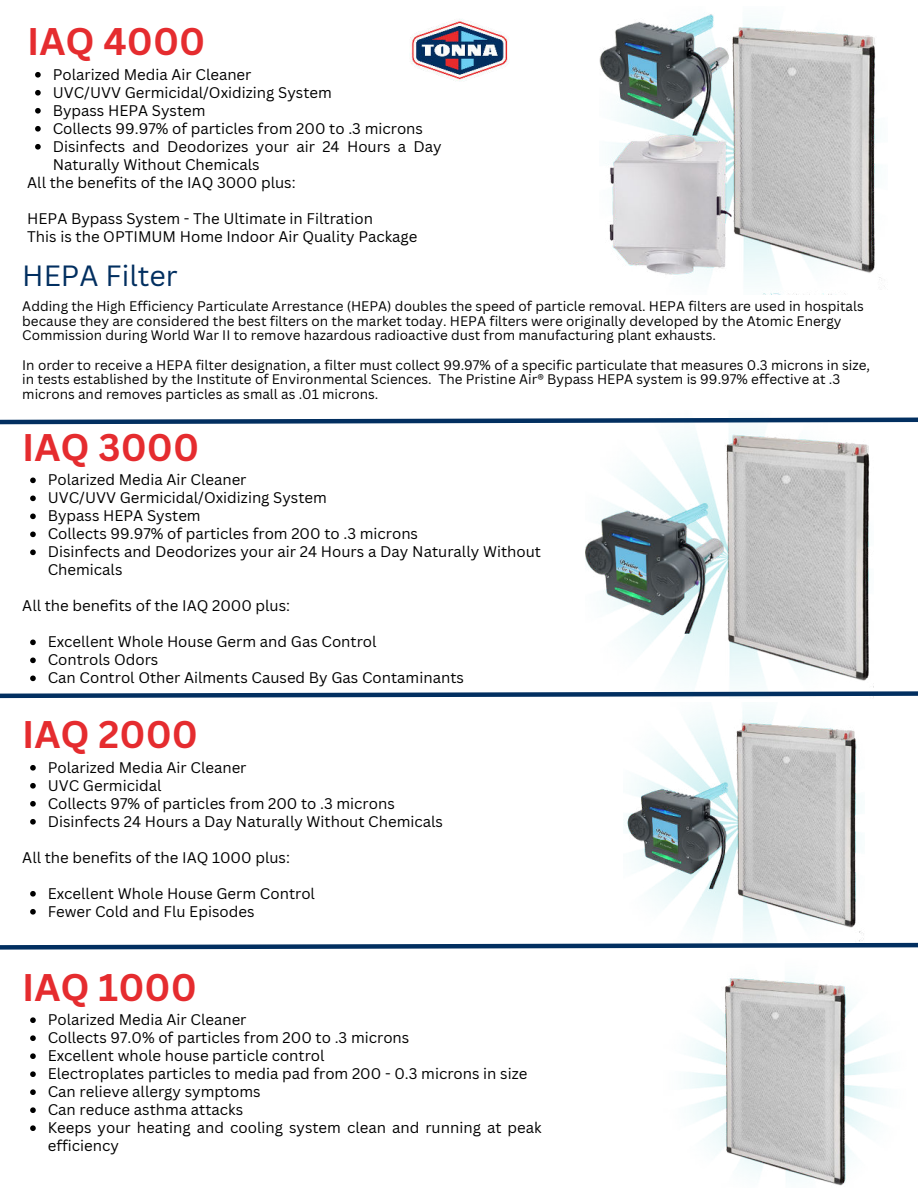
<style>
.page{position:relative;width:918px;height:1188px;background:#fff}
.page>*{position:absolute;margin:0;border:0;box-sizing:border-box;transform-origin:0 0}
.t1{font:700 37.5px "Canva Sans";color:#e52c2f}
.t2{font:28.5px "Canva Sans";color:#022f60}
.t3{font:15px/18px "Canva Sans";color:#000}
.t4{font:13.5px/14.7px "Canva Sans";color:#000}
</style>
<div class="page">
<img style="left:600px;top:14px;width:285px;height:281px">
<svg style="left:35px;top:72px;width:6px;height:6px"></svg>
<svg style="left:35px;top:90px;width:6px;height:6px"></svg>
<svg style="left:35px;top:108px;width:6px;height:6px"></svg>
<svg style="left:35px;top:126px;width:6px;height:6px"></svg>
<svg style="left:35px;top:144px;width:6px;height:6px"></svg>
<img style="left:410px;top:19px;width:98px;height:63px">
<svg style="left:0;top:417px;width:918px;height:8px"></svg>
<svg style="left:30px;top:478px;width:6px;height:5px"></svg>
<svg style="left:30px;top:496px;width:6px;height:5px"></svg>
<svg style="left:30px;top:514px;width:6px;height:5px"></svg>
<svg style="left:30px;top:532px;width:6px;height:5px"></svg>
<svg style="left:30px;top:550px;width:6px;height:5px"></svg>
<svg style="left:30px;top:640px;width:6px;height:5px"></svg>
<svg style="left:30px;top:658px;width:6px;height:5px"></svg>
<svg style="left:30px;top:676px;width:6px;height:5px"></svg>
<svg style="left:0;top:691px;width:918px;height:8px"></svg>
<img style="left:585px;top:417px;width:288px;height:281px">
<svg style="left:0;top:942px;width:918px;height:8px"></svg>
<img style="left:623px;top:710px;width:241px;height:233px">
<img style="left:689px;top:978px;width:197px;height:208px">
<svg style="left:30px;top:765px;width:6px;height:6px"></svg>
<svg style="left:30px;top:783px;width:6px;height:6px"></svg>
<svg style="left:30px;top:801px;width:6px;height:6px"></svg>
<svg style="left:30px;top:819px;width:6px;height:6px"></svg>
<svg style="left:30px;top:891px;width:6px;height:6px"></svg>
<svg style="left:30px;top:909px;width:6px;height:6px"></svg>
<svg style="left:30px;top:1017px;width:6px;height:6px"></svg>
<svg style="left:30px;top:1035px;width:6px;height:6px"></svg>
<svg style="left:30px;top:1053px;width:6px;height:6px"></svg>
<svg style="left:30px;top:1071px;width:6px;height:6px"></svg>
<svg style="left:30px;top:1089px;width:6px;height:6px"></svg>
<svg style="left:30px;top:1107px;width:6px;height:6px"></svg>
<svg style="left:30px;top:1125px;width:6px;height:6px"></svg>
<h1 class="t1" style="left:27px;top:19px;width:180px">IAQ 4000</h1>
<p class="t3" style="left:53px;top:65px;width:391px">Polarized Media Air Cleaner<br>UVC/UVV Germicidal/Oxidizing System<br>Bypass HEPA System<br>Collects 99.97% of particles from 200 to .3 microns Disinfects and Deodorizes your air 24 Hours a Day Naturally Without Chemicals</p>
<p class="t3" style="left:27px;top:173px;width:270px">All the benefits of the IAQ 3000 plus:</p>
<p class="t3" style="left:27px;top:209px;width:392px">HEPA Bypass System - The Ultimate in Filtration<br>This is the OPTIMUM Home Indoor Air Quality Package</p>
<h2 class="t2" style="left:22px;top:259px;width:157px">HEPA Filter</h2>
<p class="t4" style="left:22px;top:299px;width:843px">Adding the High Efficiency Particulate Arrestance (HEPA) doubles the speed of particle removal. HEPA filters are used in hospitals because they are considered the best filters on the market today. HEPA filters were originally developed by the Atomic Energy<br>Commission during World War II to remove hazardous radioactive dust from manufacturing plant exhausts.</p>
<p class="t4" style="left:22px;top:357px;width:849px">In order to receive a HEPA filter designation, a filter must collect 99.97% of a specific particulate that measures 0.3 microns in size, in tests established by the Institute of Environmental Sciences. The Pristine Air® Bypass HEPA system is 99.97% effective at .3 microns and removes particles as small as .01 microns.</p>
<h1 class="t1" style="left:22px;top:425px;width:179px">IAQ 3000</h1>
<p class="t3" style="left:48px;top:471px;width:495px">Polarized Media Air Cleaner<br>UVC/UVV Germicidal/Oxidizing System<br>Bypass HEPA System<br>Collects 99.97% of particles from 200 to .3 microns<br>Disinfects and Deodorizes your air 24 Hours a Day Naturally Without Chemicals</p>
<p class="t3" style="left:22px;top:597px;width:269px">All the benefits of the IAQ 2000 plus:</p>
<p class="t3" style="left:48px;top:633px;width:418px">Excellent Whole House Germ and Gas Control<br>Controls Odors<br>Can Control Other Ailments Caused By Gas Contaminants</p>
<h1 class="t1" style="left:22px;top:712px;width:177px">IAQ 2000</h1>
<p class="t3" style="left:48px;top:758px;width:397px">Polarized Media Air Cleaner<br>UVC Germicidal<br>Collects 97% of particles from 200 to .3 microns Disinfects 24 Hours a Day Naturally Without Chemicals</p>
<p class="t3" style="left:22px;top:848px;width:269px">All the benefits of the IAQ 1000 plus:</p>
<p class="t3" style="left:48px;top:884px;width:269px">Excellent Whole House Germ Control<br>Fewer Cold and Flu Episodes</p>
<h1 class="t1" style="left:22px;top:965px;width:176px">IAQ 1000</h1>
<p class="t3" style="left:48px;top:1011px;width:495px">Polarized Media Air Cleaner<br>Collects 97.0% of particles from 200 to .3 microns<br>Excellent whole house particle control<br>Electroplates particles to media pad from 200 - 0.3 microns in size Can relieve allergy symptoms<br>Can reduce asthma attacks<br>Keeps your heating and cooling system clean and running at peak efficiency</p>
</div>
